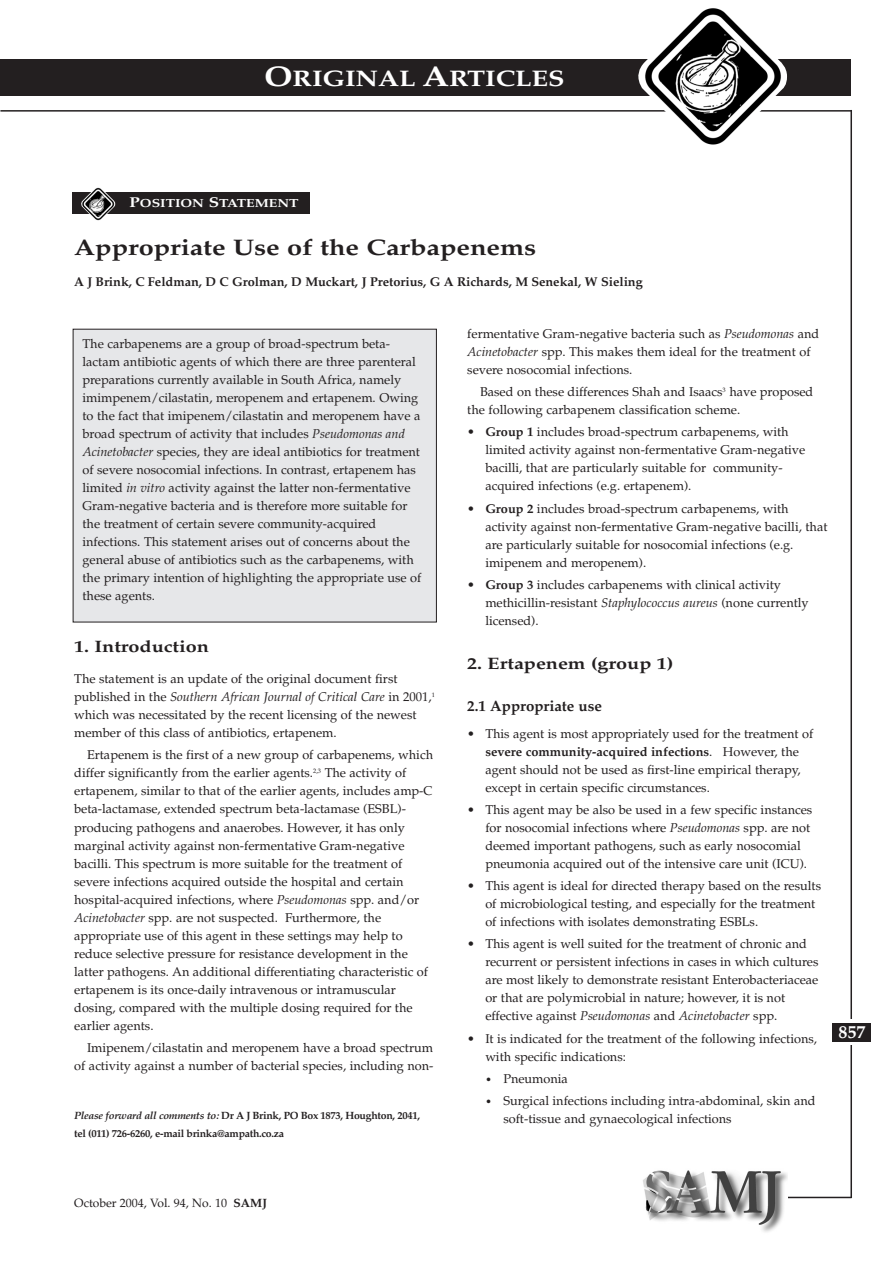
<style>
.page{position:relative;width:893px;height:1262px;background:#fff}
.page>*{position:absolute;margin:0;border:0;box-sizing:border-box;transform-origin:0 0}
.t1{font:700 22.5px "Palatino";color:#231f20;scale:1.2 1}
.t2{font:700 22.5px "Palatino";color:#fff;scale:1.2 1}
.t3{font:700 18px "Palatino";color:#fff}
.t4{font:700 16.5px "Palatino";color:#231f20;scale:1.2 1}
.t5{font:700 15px "Palatino";color:#231f20}
.t6{font:12.75px/18px "Palatino";color:#231f20}
.t7{font:700 12.75px "Palatino";color:#231f20}
.t8{font:12px "Palatino";color:#231f20}
.t9{font:700 11.7px "Palatino";color:#fff;scale:1.2 1}
.t10{font:700 10.5px/18px "Palatino";letter-spacing:-.025em;color:#231f20}
.s1{font-size:28.5px}
.s2{font-size:14.25px}
.s3{font-style:italic}
.s4{font-weight:700}
.s5{font-size:10.5px}
</style>
<div class="page">
<hr style="left:850px;top:110px;width:2px;height:1088px;background:#231f20">
<div style="left:836px;top:1019px;width:28px;height:26px;background:#fff"></div>
<hr style="left:788px;top:1196px;width:63px;height:2px;background:#231f20">
<div style="left:0;top:59px;width:851px;height:36px;background:#231f20"></div>
<hr style="left:0;top:110px;width:851px;height:2px;background:#231f20">
<img style="left:643px;top:1170px;width:144px;height:62px">
<img style="left:637px;top:8px;width:150px;height:137px">
<div style="left:832px;top:1023px;width:39px;height:19px;background:#231f20"></div>
<div style="left:73px;top:193px;width:237px;height:21px;background:#231f20"></div>
<img style="left:81px;top:187px;width:34px;height:34px">
<div style="left:73px;top:329px;width:363px;height:293px;background:#e6e7e9"></div>
<h1 class="t2" style="left:264px;top:69px;width:252px"><span class="s1">O</span>RIGINAL <span class="s1">A</span>RTICLES</h1>
<p class="t9" style="left:129px;top:198px;width:142px"><span class="s2">P</span>OSITION <span class="s2">S</span>TATEMENT</p>
<h1 class="t1" style="left:74px;top:238px;width:386px">Appropriate Use of the Carbapenems</h1>
<p class="t7" style="left:74px;top:277px;width:570px">A J Brink, C Feldman, D C Grolman, D Muckart, J Pretorius, G A Richards, M Senekal, W Sieling</p>
<p class="t6" style="left:82px;top:336px;width:340px">The carbapenems are a group of broad-spectrum beta&shy;lactam antibiotic agents of which there are three parenteral preparations currently available in South Africa, namely imimpenem/cilastatin, meropenem and ertapenem. Owing to the fact that imipenem/cilastatin and meropenem have a broad spectrum of activity that includes <span class="s3">Pseudomonas and Acinetobacter</span> species, they are ideal antibiotics for treatment of severe nosocomial infections. In contrast, ertapenem has limited <span class="s3">in vitro</span> activity against the latter non-fermentative Gram-negative bacteria and is therefore more suitable for the treatment of certain severe community-acquired infections. This statement arises out of concerns about the general abuse of antibiotics such as the carbapenems, with the primary intention of highlighting the appropriate use of these agents.</p>
<p class="t4" style="left:74px;top:640px;width:114px">1. Introduction</p>
<p class="t6" style="left:74px;top:671px;width:362px">The statement is an update of the original document first published in the <span class="s3">Southern African Journal of Critical Care</span> in 2001,<sup>1 </sup>which was necessitated by the recent licensing of the newest member of this class of antibiotics, ertapenem.</p>
<p class="t6" style="left:74px;top:747px;width:360px;text-indent:13px">Ertapenem is the first of a new group of carbapenems, which differ significantly from the earlier agents.<sup>2,3</sup> The activity of ertapenem, similar to that of the earlier agents, includes amp-C beta-lactamase, extended spectrum beta-lactamase (ESBL)- producing pathogens and anaerobes. However, it has only marginal activity against non-fermentative Gram-negative bacilli. This spectrum is more suitable for the treatment of severe infections acquired outside the hospital and certain hospital-acquired infections, where <span class="s3">Pseudomonas</span> spp. and/or <span class="s3">Acinetobacter</span> spp. are not suspected. Furthermore, the appropriate use of this agent in these settings may help to reduce selective pressure for resistance development in the latter pathogens. An additional differentiating characteristic of ertapenem is its once-daily intravenous or intramuscular dosing, compared with the multiple dosing required for the earlier agents.</p>
<p class="t6" style="left:74px;top:1040px;width:361px;text-align:right">Imipenem/cilastatin and meropenem have a broad spectrum of activity against a number of bacterial species, including non-</p>
<p class="t10" style="left:74px;top:1108px;width:347px"><span class="s3">Please forward all comments to:</span> Dr A J Brink, PO Box 1873, Houghton, 2041, tel (011) 726-6260, e-mail brinka@ampath.co.za</p>
<p class="t6" style="left:467px;top:326px;width:353px">fermentative Gram-negative bacteria such as <span class="s3">Pseudomonas</span> and<br><span class="s3">Acinetobacter</span> spp. This makes them ideal for the treatment of severe nosocomial infections.</p>
<p class="t6" style="left:467px;top:384px;width:347px;text-indent:13px">Based on these differences Shah and Isaacs<sup>3</sup> have proposed the following carbapenem classification scheme.</p>
<p class="t6" style="left:485px;top:424px;width:321px;text-indent:-18px">• <span class="s4">Group 1</span> includes broad-spectrum carbapenems, with limited activity against non-fermentative Gram-negative bacilli, that are particularly suitable for community&shy;acquired infections (e.g. ertapenem).</p>
<p class="t6" style="left:485px;top:501px;width:344px;text-indent:-18px">• <span class="s4">Group 2</span> includes broad-spectrum carbapenems, with activity against non-fermentative Gram-negative bacilli, that are particularly suitable for nosocomial infections (e.g. imipenem and meropenem).</p>
<p class="t6" style="left:485px;top:577px;width:325px;text-indent:-18px">• <span class="s4">Group 3</span> includes carbapenems with clinical activity methicillin-resistant <span class="s3">Staphylococcus aureus</span> (none currently licensed).</p>
<p class="t4" style="left:467px;top:657px;width:173px">2. Ertapenem (group 1)</p>
<p class="t5" style="left:467px;top:700px;width:136px">2.1 Appropriate use</p>
<p class="t6" style="left:485px;top:725px;width:329px;text-indent:-18px">• This agent is most appropriately used for the treatment of <span class="s4">severe community-acquired infections</span>. However, the agent should not be used as first-line empirical therapy, except in certain specific circumstances.</p>
<p class="t6" style="left:485px;top:802px;width:328px;text-indent:-18px">• This agent may be also be used in a few specific instances for nosocomial infections where <span class="s3">Pseudomonas</span> spp. are not deemed important pathogens, such as early nosocomial pneumonia acquired out of the intensive care unit (ICU).</p>
<p class="t6" style="left:485px;top:878px;width:337px;text-indent:-18px">• This agent is ideal for directed therapy based on the results of microbiological testing, and especially for the treatment of infections with isolates demonstrating ESBLs.</p>
<p class="t6" style="left:485px;top:936px;width:334px;text-indent:-18px">• This agent is well suited for the treatment of chronic and recurrent or persistent infections in cases in which cultures are most likely to demonstrate resistant Enterobacteriaceae or that are polymicrobial in nature; however, it is not effective against <span class="s3">Pseudomonas</span> and <span class="s3">Acinetobacter</span> spp.</p>
<p class="t6" style="left:485px;top:1030px;width:333px;text-indent:-18px">• It is indicated for the treatment of the following infections, with specific indications:</p>
<p class="t6" style="left:485px;top:1071px;width:84px"><span class="s5">•</span> Pneumonia</p>
<p class="t6" style="left:503px;top:1093px;width:314px;text-indent:-18px"><span class="s5">•</span> Surgical infections including intra-abdominal, skin and soft-tissue and gynaecological infections</p>
<h2 class="t3" style="left:838px;top:1025px;width:28px">857</h2>
<p class="t8" style="left:74px;top:1198px;width:194px">October 2004, Vol. 94, No. 10 <span class="s4">SAMJ</span></p>
</div>
